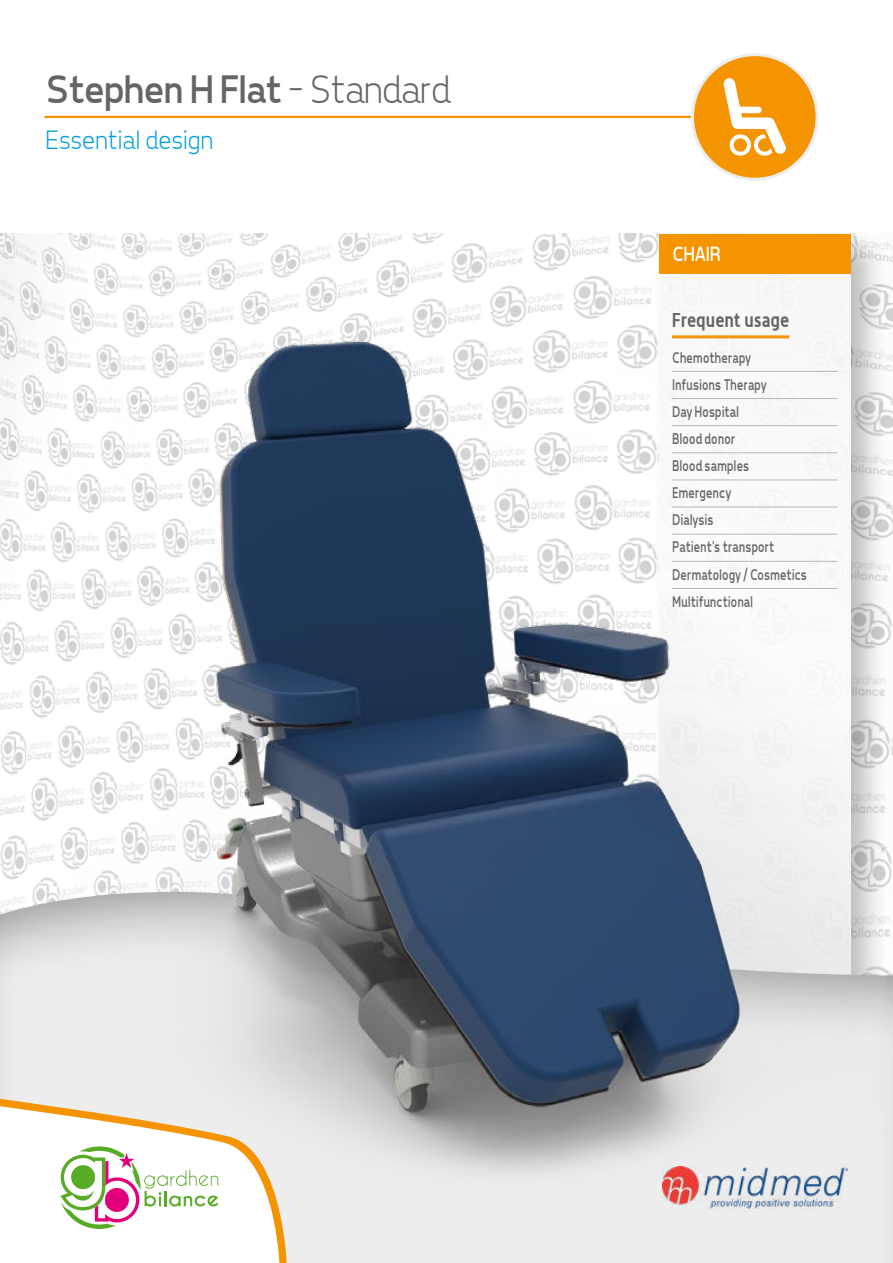
<style>
.page{position:relative;width:893px;height:1263px;background:#fff}
.page>*{position:absolute;margin:0;border:0;box-sizing:border-box;transform-origin:0 0}
.t1{font:40.5px "Tepeno Sans";letter-spacing:-.02em;color:#646567}
.t2{font:300 27px "Tepeno Sans";letter-spacing:-.005em;color:#009ee1}
.t3{font:21px "Tepeno Sans";letter-spacing:.025em;color:#fff;scale:.9 1}
.t4{font:700 19.5px "Alwyn";letter-spacing:.005em;color:#646567;scale:.9 1}
.t5{font:15.75px/27.2px "Tepeno Sans";letter-spacing:.015em;color:#646567;scale:.8 1}
.s1{font-weight:300}
</style>
<div class="page">
<img style="left:0;top:234px;width:893px;height:648px">
<div style="left:651px;top:225px;width:238px;height:955px;background:#000;opacity:.3"></div>
<div style="left:659px;top:234px;width:191px;height:908px;background:#f8f8f8"></div>
<div style="left:659px;top:234px;width:191px;height:40px;background:#f39400"></div>
<div style="left:0;top:882px;width:893px;height:381px;background:#ededee"></div>
<img style="left:0;top:299px;width:884px;height:875px">
<hr style="left:45px;top:116px;width:671px;height:2px;background:#f39400">
<div style="left:692px;top:55px;width:125px;height:124px;background:#f39400;border-radius:50%"></div>
<div style="left:691px;top:53px;width:128px;height:128px;border:3px solid #ededee;border-radius:50%"></div>
<svg style="left:723px;top:78px;width:63px;height:78px"></svg>
<svg style="left:0;top:1097px;width:288px;height:166px"></svg>
<svg style="left:0;top:1104px;width:281px;height:159px"></svg>
<img style="left:662px;top:1167px;width:185px;height:41px">
<h1 class="t1" style="left:44px;top:71px;width:406px">Stephen H Flat <span class="s1">- Standard</span></h1>
<h2 class="t2" style="left:45px;top:128px;width:169px">Essential design</h2>
<h3 class="t3" style="left:672px;top:245px;width:55px">CHAIR</h3>
<p class="t4" style="left:672px;top:312px;width:132px">Frequent usage</p>
<p class="t5" style="left:672px;top:344px;width:170px">Chemotherapy<br>Infusions Therapy<br>Day Hospital<br>Blood donor<br>Blood samples<br>Emergency<br>Dialysis<br>Patient’s transport<br>Dermatology / Cosmetics<br>Multifunctional</p>
</div>
